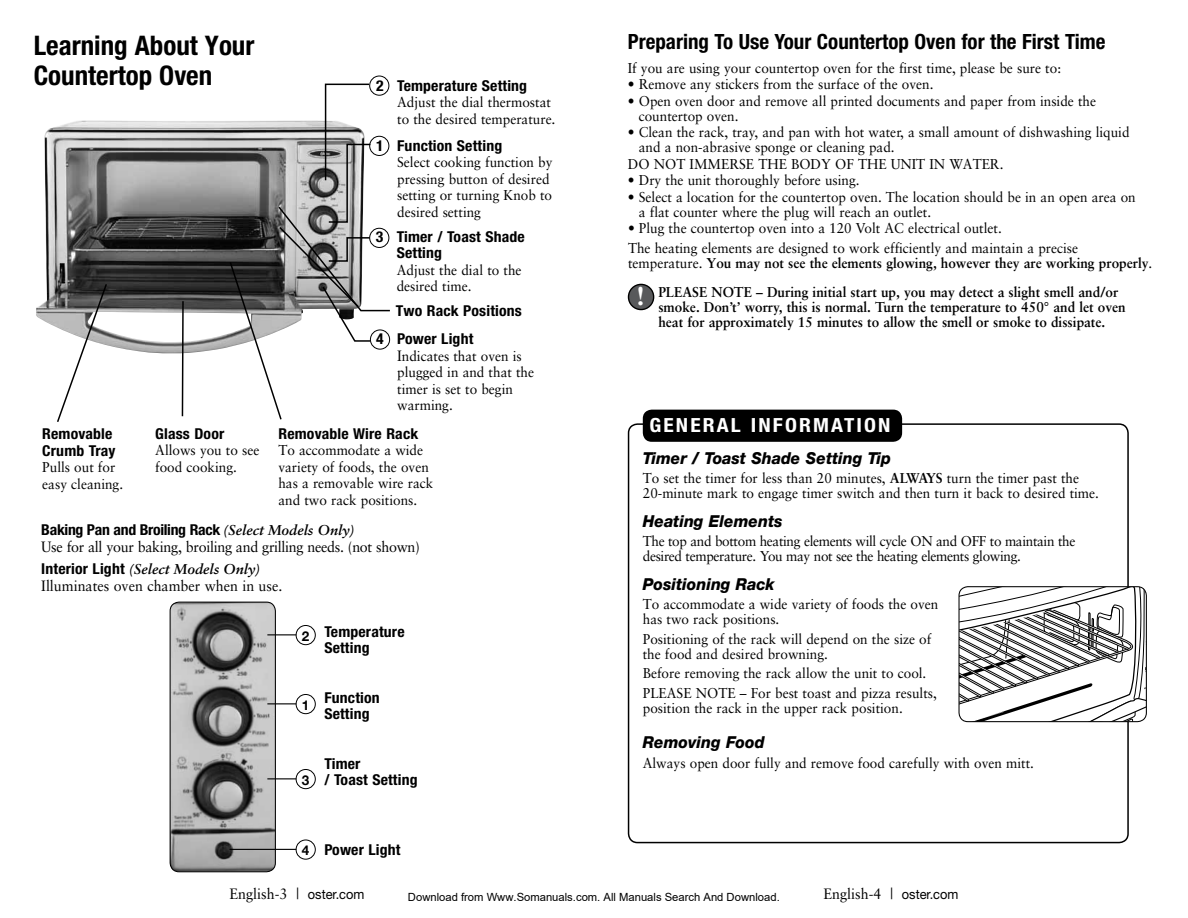
<style>
.page{position:relative;width:1188px;height:918px;background:#fff}
.page>*{position:absolute;margin:0;border:0;box-sizing:border-box;transform-origin:0 0}
.t1{font:700 condensed 27px/30px "Helvetica Neue";color:#000}
.t2{font:700 27px "Sabon";color:#fff}
.t3{font:700 condensed 21px "Helvetica Neue";color:#000}
.t4{font:700 condensed 19.5px "Helvetica Neue";letter-spacing:.1em;color:#fff;scale:1.1 1}
.t5{font:italic 800 16.5px "Helvetica Neue";color:#000;scale:.95 1}
.t6{font:700 condensed 15px/16.5px "Helvetica Neue";letter-spacing:.01em;color:#000;scale:1.05 1}
.t7{font:15px "Sabon";color:#000;scale:.95 1}
.t8{font:15px "Sabon";letter-spacing:-.02em;color:#000;scale:.95 1}
.t9{font:700 condensed 15px "Helvetica Neue";letter-spacing:-.02em;color:#000;scale:1.05 1}
.t10{font:14.25px/16.5px "Sabon";color:#000;scale:.95 1}
.t11{font:700 14.25px/28.5px "Sabon";color:#000;text-align:center;scale:.95 1}
.t12{font:14.25px/15px "Sabon";letter-spacing:-.025em;color:#000;scale:.95 1}
.t13{font:italic 700 14.25px "Sabon";color:#000}
.t14{font:700 13.5px "Helvetica Neue";color:#000}
.t15{font:11.25px "Arial";color:#000}
.s1{font-style:italic}
.s2{font-size:15px}
.s3{font-family:"Sabon";font-style:italic;font-stretch:normal;font-size:14.25px}
.s4{font-family:"Helvetica Neue";font-style:normal;font-stretch:condensed;font-size:15px}
.s5{font-weight:400}
.s6{font-weight:700}
.s7{font-family:"Helvetica Neue";font-size:13.5px}
</style>
<div class="page">
<img style="left:36px;top:120px;width:192px;height:234px">
<div style="left:369px;top:76px;width:20px;height:20px;border:1px solid #000;border-radius:50%"></div>
<div style="left:628px;top:423px;width:501px;height:420px;border:2px solid #000;border-radius:9px"></div>
<div style="left:643px;top:410px;width:259px;height:32px;background:#000;border-radius:9px"></div>
<div style="left:628px;top:284px;width:26px;height:26px;background:#58595b;border-radius:50%"></div>
<div style="left:628px;top:284px;width:26px;height:26px;border:1px solid #000;border-radius:50%"></div>
<svg style="left:959px;top:587px;width:188px;height:135px"></svg>
<div style="left:959px;top:586px;width:188px;height:136px;border:1px solid #000;border-radius:9px"></div>
<svg style="left:181px;top:300px;width:4px;height:117px"></svg>
<svg style="left:56px;top:282px;width:52px;height:140px"></svg>
<img style="left:170px;top:602px;width:105px;height:270px">
<div style="left:170px;top:602px;width:106px;height:270px;border:1px solid #000;border-radius:9px"></div>
<div style="left:296px;top:625px;width:20px;height:20px;border:1px solid #000;border-radius:50%"></div>
<svg style="left:267px;top:634px;width:29px;height:1px"></svg>
<div style="left:296px;top:694px;width:20px;height:20px;border:1px solid #000;border-radius:50%"></div>
<svg style="left:267px;top:703px;width:29px;height:1px"></svg>
<div style="left:296px;top:769px;width:20px;height:20px;border:1px solid #000;border-radius:50%"></div>
<svg style="left:267px;top:778px;width:29px;height:1px"></svg>
<div style="left:296px;top:840px;width:20px;height:20px;border:1px solid #000;border-radius:50%"></div>
<hr style="left:230px;top:849px;width:66px;height:1px;background:#000">
<svg style="left:228px;top:83px;width:163px;height:337px"></svg>
<div style="left:370px;top:228px;width:19px;height:19px;background:#fff;border-radius:50%"></div>
<div style="left:369px;top:228px;width:20px;height:20px;border:1px solid #000;border-radius:50%"></div>
<div style="left:370px;top:330px;width:20px;height:19px;background:#fff;border-radius:50%"></div>
<div style="left:370px;top:330px;width:20px;height:20px;border:1px solid #000;border-radius:50%"></div>
<h1 class="t1" style="left:34px;top:30px;width:222px">Learning About Your<br>Countertop Oven</h1>
<p class="t6" style="left:42px;top:426px;width:71px">Removable<br>Crumb Tray</p>
<p class="t10" style="left:42px;top:459px;width:87px">Pulls out for easy cleaning.</p>
<p class="t6" style="left:155px;top:425px;width:67px">Glass Door</p>
<p class="t10" style="left:155px;top:442px;width:111px">Allows you to see food cooking.</p>
<p class="t6" style="left:376px;top:77px;width:145px">2 Temperature Setting</p>
<p class="t10" style="left:397px;top:94px;width:168px">Adjust the dial thermostat to the desired temperature<span class="s1">.</span></p>
<p class="t6" style="left:376px;top:137px;width:122px">1 Function Setting</p>
<p class="t10" style="left:397px;top:154px;width:165px">Select cooking function by pressing button of desired setting or turning Knob to desired setting</p>
<p class="t6" style="left:397px;top:228px;width:123px;text-indent:-21px">3 Timer / Toast Shade<br>Setting</p>
<p class="t10" style="left:397px;top:262px;width:133px">Adjust the dial to the desired time.</p>
<p class="t6" style="left:396px;top:302px;width:122px">Two Rack Positions</p>
<p class="t6" style="left:376px;top:331px;width:94px">4 Power Light</p>
<p class="t10" style="left:397px;top:348px;width:146px"><span class="s2">I</span>ndicates that oven is plugged in and that the timer is set to begin warming.</p>
<p class="t6" style="left:278px;top:425px;width:135px">Removable Wire Rack</p>
<p class="t10" style="left:278px;top:442px;width:165px">To accommodate a wide variety of foods, the oven has a removable wire rack and two rack positions.</p>
<p class="t9" style="left:41px;top:521px;width:300px">Baking Pan and Broiling Rack <span class="s3">(Select Models Only)</span></p>
<p class="t8" style="left:41px;top:537px;width:400px">Use for all your baking, broiling and grilling needs. (not shown)</p>
<p class="t13" style="left:41px;top:561px;width:221px"><span class="s4">Interior Light</span> (Select Models Only)</p>
<p class="t7" style="left:41px;top:576px;width:255px">Illuminates oven chamber when in use.</p>
<p class="t14" style="left:302px;top:628px;width:9px">2</p>
<p class="t14" style="left:302px;top:697px;width:9px">1</p>
<p class="t14" style="left:302px;top:772px;width:9px">3</p>
<p class="t6" style="left:324px;top:623px;width:78px">Temperature<br>Setting</p>
<p class="t6" style="left:324px;top:689px;width:54px">Function<br>Setting</p>
<p class="t6" style="left:324px;top:755px;width:90px">Timer<br>/ Toast Setting</p>
<p class="t14" style="left:302px;top:842px;width:9px">4</p>
<p class="t6" style="left:324px;top:841px;width:74px">Power Light</p>
<h2 class="t3" style="left:628px;top:29px;width:479px">Preparing To Use Your Countertop Oven for the First Time</h2>
<p class="t10" style="left:628px;top:59px;width:458px">If you are using your countertop oven for the first time, please be sure to:</p>
<p class="t10" style="left:628px;top:76px;width:323px">• Remove any stickers from the surface of the oven.</p>
<p class="t10" style="left:639px;top:93px;width:483px;line-height:15px;text-indent:-11px">• Open oven door and remove all printed documents and paper from inside the countertop oven.</p>
<p class="t10" style="left:639px;top:124px;width:518px;line-height:15px;text-indent:-11px">• Clean the rack, tray, and pan with hot water, a small amount of dishwashing liquid and a non-abrasive sponge or cleaning pad.</p>
<p class="t10" style="left:628px;top:155px;width:397px">DO NOT IMMERSE THE BODY OF THE UNIT IN WATER.</p>
<p class="t10" style="left:628px;top:172px;width:245px">• Dry the unit thoroughly before using.</p>
<p class="t10" style="left:639px;top:189px;width:525px;line-height:15px;text-indent:-11px">• Select a location for the countertop oven. The location should be in an open area on a flat counter where the plug will reach an outlet.</p>
<p class="t10" style="left:628px;top:218px;width:475px;line-height:20.4px">• Plug the countertop oven into a 120 Volt AC electrical outlet.<br>The heating elements are designed to work efficiently and maintain a precise</p>
<p class="t11" style="left:628px;top:249px;width:553px"><span class="s5">temperature.</span> You may not see the elements glowing, however they are working properly<span class="s5">.<br></span>PLEASE NOTE – During initial start up, you may detect a slight smell and/or</p>
<p class="t11" style="left:658px;top:299px;width:493px;line-height:15px;text-align:left">smoke. Don’t’ worry, this is normal. Turn the temperature to 450° and let oven heat for approximately 15 minutes to allow the smell or smoke to dissipate.</p>
<h1 class="t2" style="left:636px;top:279px;width:10px">!</h1>
<h3 class="t4" style="left:649px;top:413px;width:221px">GENERAL INFORMATION</h3>
<p class="t5" style="left:643px;top:448px;width:263px">Timer / Toast Shade Setting Tip</p>
<p class="t10" style="left:643px;top:471px;width:482px;line-height:15px">To set the timer for less than 20 minutes, <span class="s6">ALWAYS</span> turn the timer past the<br>20-minute mark to engage timer switch and then turn it back to desired time.</p>
<p class="t5" style="left:643px;top:511px;width:149px">Heating Elements</p>
<p class="t12" style="left:643px;top:534px;width:457px">The top and bottom heating elements will cycle ON and OFF to maintain the desired temperature. You may not see the heating elements glowing.</p>
<p class="t5" style="left:643px;top:574px;width:140px">Positioning Rack</p>
<p class="t10" style="left:643px;top:597px;width:313px;line-height:15px">To accommodate a wide variety of foods the oven has two rack positions.</p>
<p class="t10" style="left:643px;top:631px;width:305px;line-height:15px">Positioning of the rack will depend on the size of the food and desired browning.</p>
<p class="t10" style="left:643px;top:664px;width:311px;line-height:19.5px">Before removing the rack allow the unit to cool.<br>PLEASE NOTE – For best toast and pizza results,</p>
<p class="t10" style="left:643px;top:700px;width:275px">position the rack in the upper rack position.</p>
<p class="t5" style="left:643px;top:732px;width:130px">Removing Food</p>
<p class="t10" style="left:643px;top:754px;width:413px">Always open door fully and remove food carefully with oven mitt.</p>
<p class="t7" style="left:230px;top:885px;width:144px">English-3 | <span class="s7">oster.com</span></p>
<p class="t7" style="left:824px;top:885px;width:144px">English-4 | <span class="s7">oster.com</span></p>
<p class="t15" style="left:408px;top:890px;width:373px">Download from Www.Somanuals.com. All Manuals Search And Download.</p>
</div>
